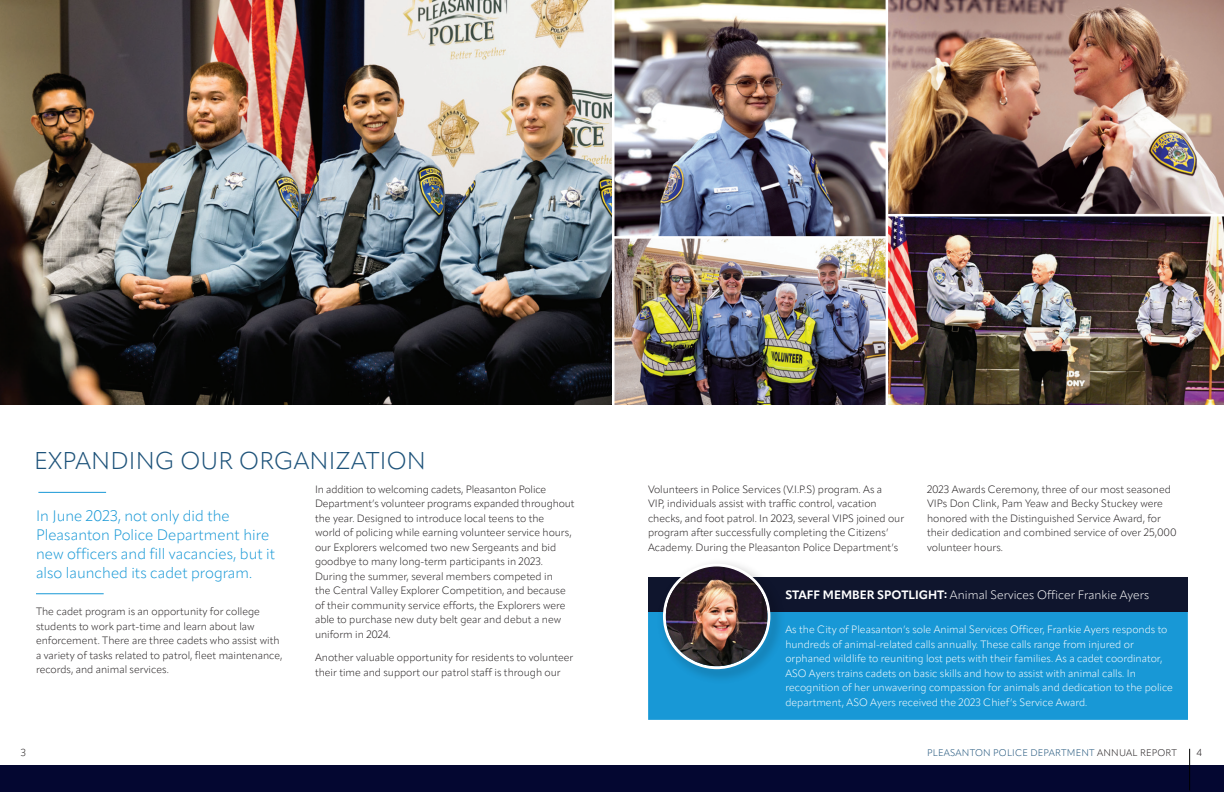
<style>
.page{position:relative;width:1224px;height:792px;background:#fff}
.page>*{position:absolute;margin:0;border:0;box-sizing:border-box;transform-origin:0 0}
.SUBHEAD{font:300 24px "Apparat";letter-spacing:.01em;color:#1e537a}
.PULL_QUOTE{font:300 15px/19px "Apparat";color:#1898d6}
.t1{font:300 12px "Apparat";color:#fff}
.Body_Type{font:300 10.5px/14.5px "Apparat";color:#231f20}
.t2{font:300 10.5px/14.5px "Apparat";color:#fff}
.Body_Type-2{font:300 10px "Apparat";color:#231f20}
.PULL_QUOTE-2{font:300 9.5px "Apparat";letter-spacing:.02em;color:#1e537a}
.s1{font-weight:700}
.s2{color:#231f20}
</style>
<div class="page">
<div style="left:648px;top:577px;width:540px;height:143px;background:#1898d6"></div>
<div style="left:648px;top:578px;width:540px;height:34px;background:#0f152d"></div>
<img style="left:654px;top:563px;width:135px;height:125px">
<svg style="left:663px;top:564px;width:107px;height:105px"></svg>
<img style="left:666px;top:567px;width:102px;height:99px">
<img style="left:888px;top:216px;width:336px;height:188px">
<img style="left:614px;top:0;width:272px;height:236px">
<img style="left:0;top:0;width:612px;height:404px">
<img style="left:614px;top:239px;width:272px;height:165px">
<hr style="left:38px;top:492px;width:68px;height:1px;background:#1898d6">
<hr style="left:36px;top:593px;width:68px;height:1px;background:#1898d6">
<div style="left:0;top:766px;width:1224px;height:26px;background:#040731"></div>
<hr style="left:1189px;top:749px;width:1px;height:42px;background:#000">
<img style="left:888px;top:0;width:336px;height:214px">
<p class="SUBHEAD" style="left:34px;top:447px;width:393px">EXPANDING OUR ORGANIZATION</p>
<p class="PULL_QUOTE" style="left:36px;top:506px;width:241px">In June 2023, not only did the Pleasanton Police Department hire new officers and fill vacancies, but it also launched its cadet program.</p>
<p class="Body_Type" style="left:36px;top:604px;width:248px">The cadet program is an opportunity for college students to work part-time and learn about law enforcement. There are three cadets who assist with a variety of tasks related to patrol, fleet maintenance, records, and animal services.</p>
<p class="Body_Type" style="left:315px;top:482px;width:261px">In addition to welcoming cadets, Pleasanton Police Department’s volunteer programs expanded throughout the year. Designed to introduce local teens to the<br>world of policing while earning volunteer service hours, our Explorers welcomed two new Sergeants and bid goodbye to many long-term participants in 2023.<br>During the summer, several members competed in<br>the Central Valley Explorer Competition, and because of their community service efforts, the Explorers were able to purchase new duty belt gear and debut a new uniform in 2024.</p>
<p class="Body_Type" style="left:315px;top:650px;width:260px">Another valuable opportunity for residents to volunteer their time and support our patrol staff is through our</p>
<p class="Body_Type-2" style="left:21px;top:747px;width:7px">3</p>
<p class="Body_Type" style="left:648px;top:482px;width:258px">Volunteers in Police Services (V.I.P.S) program. As a<br>VIP, individuals assist with traffic control, vacation checks, and foot patrol. In 2023, several VIPS joined our program after successfully completing the Citizens’ Academy. During the Pleasanton Police Department’s</p>
<p class="Body_Type" style="left:927px;top:482px;width:251px">2023 Awards Ceremony, three of our most seasoned VIPs Don Clink, Pam Yeaw and Becky Stuckey were honored with the Distinguished Service Award, for their dedication and combined service of over 25,000 volunteer hours.</p>
<p class="t1" style="left:785px;top:588px;width:366px"><span class="s1">STAFF MEMBER SPOTLIGHT:</span> Animal Services Of cer Frankie Ayers</p>
<p class="t2" style="left:785px;top:623px;width:389px">As the City of Pleasanton’s sole Animal Services Of cer, Frankie Ayers responds to hundreds of animal-related calls annually. These calls range from injured or orphaned wildlife to reuniting lost pets with their families. As a cadet coordinator, ASO Ayers trains cadets on basic skills and how to assist with animal calls. In recognition of her unwavering compassion for animals and dedication to the police department, ASO Ayers received the 2023 Chief’s Service Award.</p>
<p class="PULL_QUOTE-2" style="left:927px;top:747px;width:251px">PLEASANTON POLICE DEPARTMENT <span class="s2">ANNUAL REPORT</span></p>
<p class="Body_Type-2" style="left:1197px;top:747px;width:7px">4</p>
</div>
